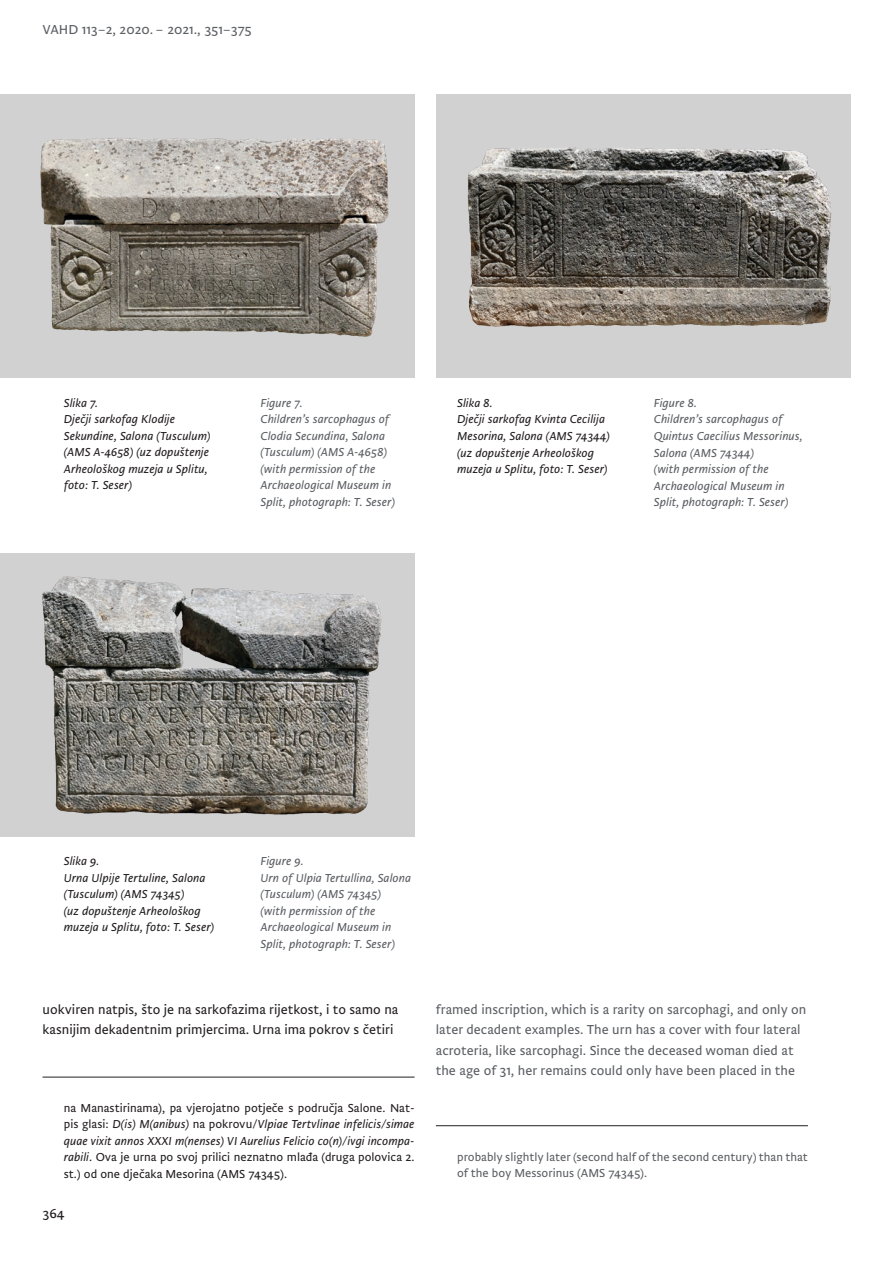
<style>
.page{position:relative;width:893px;height:1263px;background:#fff}
.page>*{position:absolute;margin:0;border:0;box-sizing:border-box;transform-origin:0 0}
.t1{font:300 13.5px/20.4px "Brioni Sans Pro";color:#5b5e63}
.t2{font:300 13.5px/20.4px "Brioni Sans Pro";color:#231f20}
.t3{font:italic 300 12px/16.5px "Brioni Sans Pro";color:#5b5e63}
.t4{font:italic 300 12px/16.5px "Brioni Sans Pro";color:#231f20}
.t5{font:300 12px/16.5px "Brioni Sans Pro";color:#231f20;text-align:justify}
.t6{font:300 12px/16.5px "Brioni Sans Pro";color:#5b5e63}
.s1{font-style:italic}
</style>
<div class="page">
<hr style="left:43px;top:1077px;width:372px;height:1px;background:#231f20">
<hr style="left:436px;top:1125px;width:372px;height:1px;background:#231f20">
<img style="left:1px;top:95px;width:414px;height:283px">
<img style="left:436px;top:95px;width:414px;height:283px">
<img style="left:0;top:553px;width:415px;height:284px">
<p class="t1" style="left:43px;top:19px;width:211px">VAHD 113–2, 2020. – 2021., 351–375</p>
<p class="t4" style="left:64px;top:394px;width:148px">Slika 7.<br>Dječji sarkofag Klodije<br>Sekundine, Salona (Tusculum) (AMS A-4658) (uz dopuštenje<br>Arheološkog muzeja u Splitu, foto: T. Seser)</p>
<p class="t3" style="left:260px;top:394px;width:136px">Figure 7.<br>Children’s sarcophagus of<br>Clodia Secundina, Salona (Tusculum) (AMS A-4658) (with permission of the<br>Archaeological Museum in<br>Split, photograph: T. Seser)</p>
<p class="t4" style="left:457px;top:394px;width:154px">Slika 8.<br>Dječji sarkofag Kvinta Cecilija<br>Mesorina, Salona (AMS 74344) (uz dopuštenje Arheološkog muzeja u Splitu, foto: T. Seser)</p>
<p class="t3" style="left:654px;top:394px;width:150px">Figure 8.<br>Children’s sarcophagus of<br>Quintus Caecilius Messorinus,<br>Salona (AMS 74344)<br>(with permission of the<br>Archaeological Museum in<br>Split, photograph: T. Seser)</p>
<p class="t4" style="left:64px;top:852px;width:152px">Slika 9.<br>Urna Ulpije Tertuline, Salona (Tusculum) (AMS 74345)<br>(uz dopuštenje Arheološkog muzeja u Splitu, foto: T. Seser)</p>
<p class="t3" style="left:260px;top:852px;width:152px">Figure 9.<br>Urn of Ulpia Tertullina, Salona (Tusculum) (AMS 74345)<br>(with permission of the<br>Archaeological Museum in<br>Split, photograph: T. Seser)</p>
<p class="t2" style="left:43px;top:998px;width:357px">uokviren natpis, što je na sarkofazima rijetkost, i to samo na kasnijim dekadentnim primjercima. Urna ima pokrov s četiri</p>
<p class="t5" style="left:64px;top:1099px;width:352px">na Manastirinama), pa vjerojatno potječe s područja Salone. Nat&shy;pis glasi: <span class="s1">D(is) M(anibus)</span> na pokrovu/<span class="s1">Vlpiae Tertvlinae infelicis/simae quae vixit annos XXXI m(nenses) VI Aurelius Felicio co(n)/ivgi incompa&shy;rabili</span>. Ova je urna po svoj prilici neznatno mlađa (druga polovica 2. st.) od one dječaka Mesorina (AMS 74345).</p>
<p class="t2" style="left:43px;top:1202px;width:24px">364</p>
<p class="t1" style="left:436px;top:998px;width:372px">framed inscription, which is a rarity on sarcophagi, and only on later decadent examples. The urn has a cover with four lateral acroteria, like sarcophagi. Since the deceased woman died at the age of 31, her remains could only have been placed in the</p>
<p class="t6" style="left:457px;top:1147px;width:352px">probably slightly later (second half of the second century) than that of the boy Messorinus (AMS 74345).</p>
</div>
